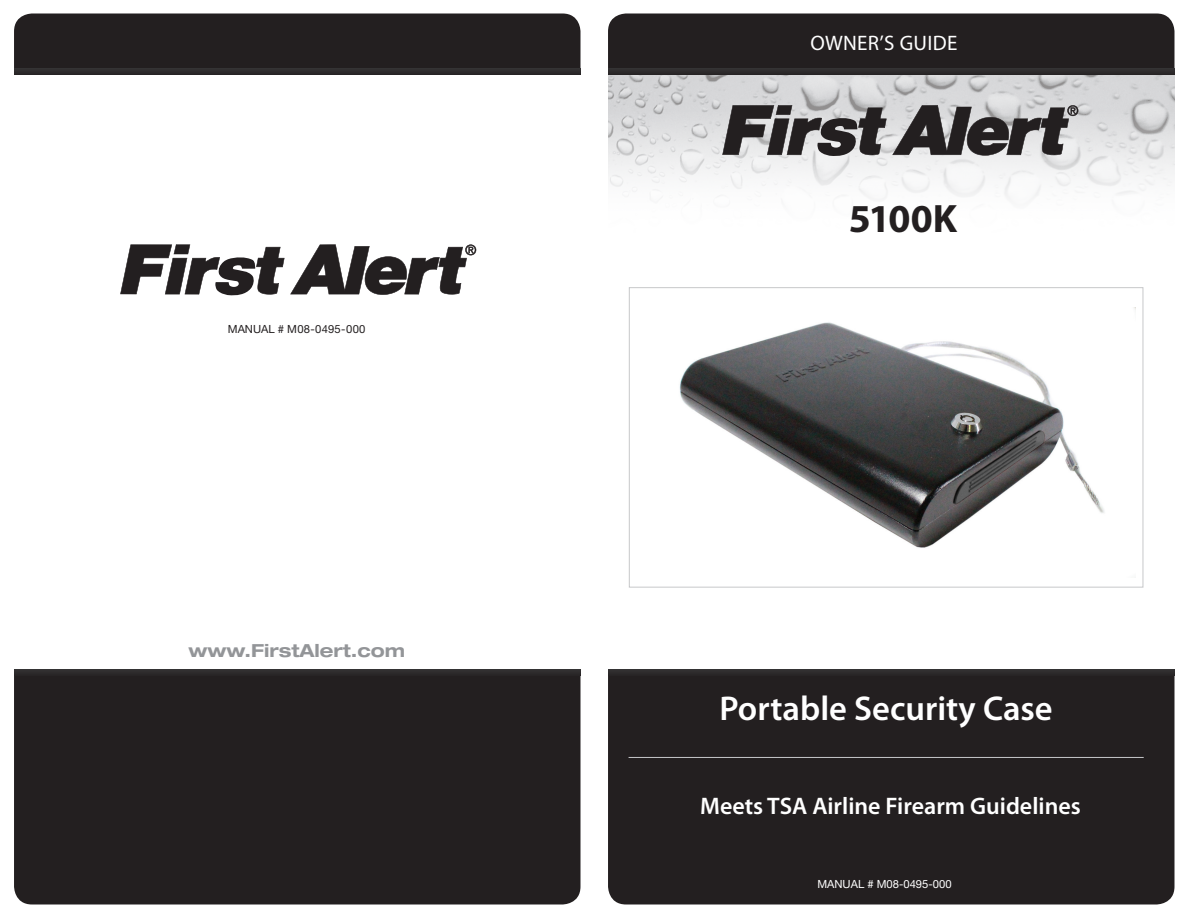
<style>
.page{position:relative;width:1188px;height:918px;background:#fff}
.page>*{position:absolute;margin:0;border:0;box-sizing:border-box;transform-origin:0 0}
.t1{font:700 39.75px "Myriad Pro";letter-spacing:-.025em;color:#231f20}
.t2{font:600 34.5px "Myriad Pro";color:#fff}
.t3{font:600 24px "Myriad Pro";color:#fff}
.t4{font:21px "Myriad Pro";letter-spacing:.01em;color:#fff}
.t5{font:700 expanded 18px "Helvetica Neue LT Std";color:#939598}
.t6{font:11.25px "Helvetica Neue LT Std";color:#fff}
.t7{font:11.25px "Helvetica Neue LT Std";letter-spacing:.015em;color:#231f20}
</style>
<div class="page">
<img style="left:608px;top:75px;width:566px;height:269px">
<div style="left:629px;top:287px;width:514px;height:301px;border:1px solid #c7c8ca"></div>
<div style="left:608px;top:676px;width:566px;height:228px;background:#231f20"></div>
<div style="left:14px;top:676px;width:566px;height:228px;background:#231f20"></div>
<div style="left:608px;top:14px;width:566px;height:54px;background:#231f20"></div>
<div style="left:14px;top:14px;width:566px;height:54px;background:#231f20"></div>
<div style="left:608px;top:68px;width:566px;height:7px;background:#2e2b2c"></div>
<div style="left:14px;top:68px;width:566px;height:7px;background:#2e2b2c"></div>
<div style="left:608px;top:669px;width:566px;height:7px;background:#2e2b2c"></div>
<div style="left:14px;top:669px;width:566px;height:7px;background:#2e2b2c"></div>
<hr style="left:629px;top:757px;width:515px;height:1px;background:#c7c8ca">
<svg style="left:722px;top:105px;width:356px;height:52px;background:#797778"></svg>
<svg style="left:120px;top:244px;width:356px;height:52px"></svg>
<img style="left:647px;top:307px;width:489px;height:241px">
<p class="t7" style="left:228px;top:322px;width:139px">MANUAL # M08-0495-000</p>
<p class="t5" style="left:188px;top:639px;width:218px">www.FirstAlert.com</p>
<p class="t4" style="left:811px;top:30px;width:148px">OWNER’S GUIDE</p>
<h1 class="t1" style="left:849px;top:193px;width:110px">5100K</h1>
<h2 class="t2" style="left:720px;top:686px;width:335px">Portable Security Case</h2>
<p class="t3" style="left:700px;top:791px;width:382px">Meets TSA Airline Firearm Guidelines</p>
<p class="t6" style="left:817px;top:878px;width:136px">MANUAL # M08-0495-000</p>
</div>
